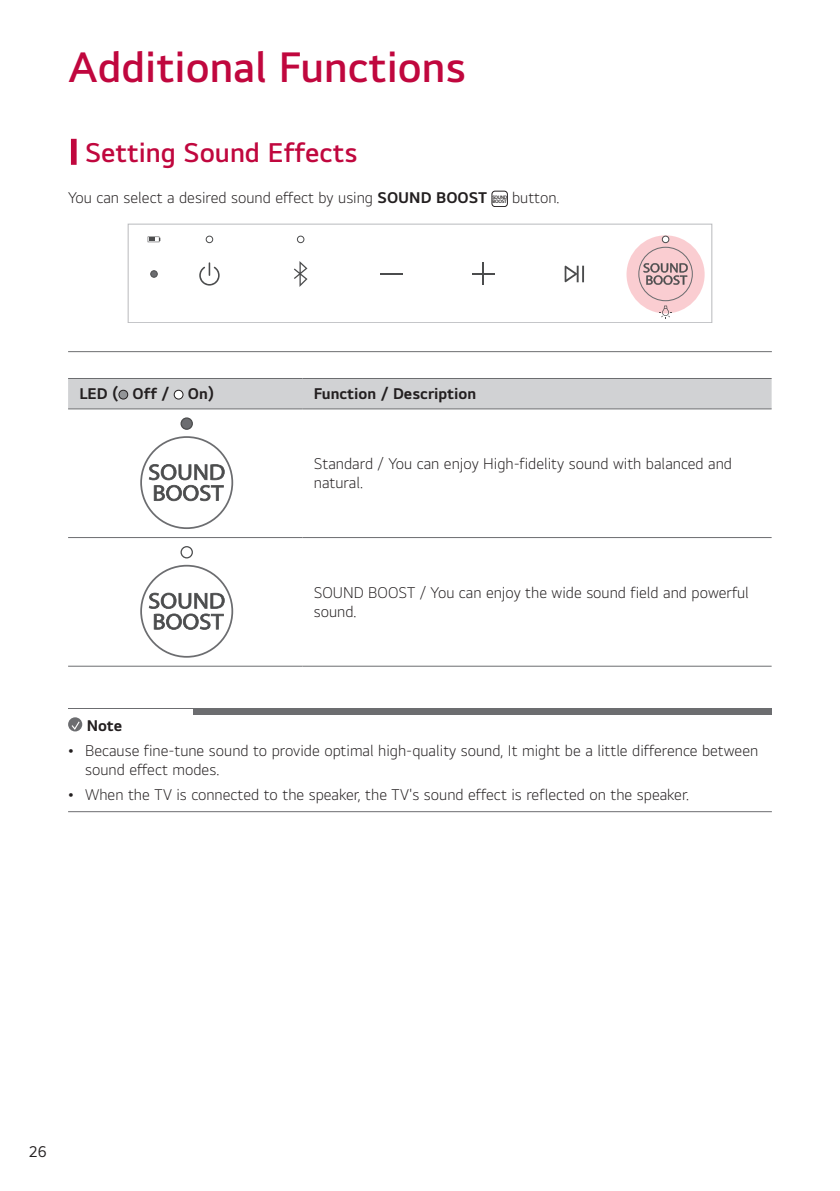
<style>
.page{position:relative;width:840px;height:1191px;background:#fff}
.page>*{position:absolute;margin:0;border:0;box-sizing:border-box;transform-origin:0 0}
.t1{font:600 44px "LG Smart UI";color:#c0073e}
.t2{font:600 28px "LG Smart UI";color:#c0073e}
.t3{font:300 16px/19.2px "LG Smart UI";color:#231f20}
.t4{font:700 16px "LG Smart UI";color:#231f20}
.t5{font:16px "LG Smart UI";color:#231f20}
.t6{font:600 5px/4px "Myriad Pro";letter-spacing:-.06em;color:#231f20}
.s1{font-weight:700}
</style>
<div class="page">
<div style="left:71px;top:139px;width:6px;height:26px;background:#c0073e"></div>
<div style="left:491px;top:191px;width:16px;height:16px;border:1px solid #231f20;border-radius:3px"></div>
<svg style="left:626px;top:235px;width:78px;height:78px;background:#f4cace"></svg>
<div style="left:127px;top:224px;width:585px;height:99px;border:1px solid #bcbdc0"></div>
<svg style="left:564px;top:266px;width:19px;height:16px"></svg>
<hr style="left:380px;top:273px;width:23px;height:2px;background:#4b4c4d">
<hr style="left:471px;top:273px;width:23px;height:2px;background:#4b4c4d">
<hr style="left:482px;top:263px;width:2px;height:22px;background:#4b4c4d">
<svg style="left:199px;top:262px;width:20px;height:23px"></svg>
<div style="left:206px;top:236px;width:7px;height:7px;border:1px solid #4b4c4d;border-radius:50%"></div>
<svg style="left:152px;top:271px;width:5px;height:6px"></svg>
<div style="left:150px;top:270px;width:7px;height:8px;border:1px solid #4b4c4d;border-radius:50%"></div>
<svg style="left:294px;top:261px;width:13px;height:26px"></svg>
<div style="left:297px;top:236px;width:7px;height:7px;border:1px solid #4b4c4d;border-radius:50%"></div>
<div style="left:662px;top:236px;width:6px;height:7px;background:#fff;border-radius:50%"></div>
<div style="left:661px;top:236px;width:7px;height:7px;border:1px solid #4b4c4d;border-radius:50%"></div>
<svg style="left:643px;top:263px;width:44px;height:22px"></svg>
<div style="left:638px;top:247px;width:54px;height:54px;border:1px solid #6c6d70;border-radius:50%"></div>
<svg style="left:147px;top:236px;width:13px;height:6px"></svg>
<svg style="left:659px;top:305px;width:12px;height:14px"></svg>
<hr style="left:68px;top:351px;width:703px;height:1px;background:#6c6d70">
<div style="left:68px;top:379px;width:703px;height:29px;background:#d1d2d4"></div>
<svg style="left:68px;top:409px;width:703px;height:257px"></svg>
<hr style="left:302px;top:537px;width:469px;height:1px;background:#6c6d70">
<hr style="left:68px;top:378px;width:234px;height:1px;background:#6c6d70">
<hr style="left:302px;top:378px;width:469px;height:1px;background:#6c6d70">
<hr style="left:68px;top:408px;width:234px;height:1px;background:#6c6d70">
<hr style="left:302px;top:408px;width:469px;height:1px;background:#6c6d70">
<hr style="left:68px;top:666px;width:234px;height:1px;background:#6c6d70">
<hr style="left:302px;top:666px;width:469px;height:1px;background:#6c6d70">
<hr style="left:68px;top:537px;width:234px;height:1px;background:#6c6d70">
<div style="left:119px;top:390px;width:9px;height:9px;background:#939598;border:1px solid #231f20;border-radius:50%"></div>
<div style="left:174px;top:390px;width:9px;height:9px;background:#fff;border:1px solid #231f20;border-radius:50%"></div>
<div style="left:181px;top:418px;width:11px;height:11px;background:#6c6d70;border-radius:50%"></div>
<div style="left:180px;top:417px;width:13px;height:13px;border:1px solid #4b4c4d;border-radius:50%"></div>
<svg style="left:149px;top:464px;width:75px;height:37px"></svg>
<div style="left:140px;top:436px;width:93px;height:93px;border:2px solid #6c6d70;border-radius:50%"></div>
<div style="left:181px;top:547px;width:11px;height:11px;background:#fff;border-radius:50%"></div>
<div style="left:180px;top:546px;width:13px;height:12px;border:1px solid #4b4c4d;border-radius:50%"></div>
<svg style="left:149px;top:592px;width:75px;height:38px"></svg>
<div style="left:140px;top:565px;width:93px;height:92px;border:2px solid #6c6d70;border-radius:50%"></div>
<hr style="left:68px;top:811px;width:703px;height:1px;background:#6c6d70">
<div style="left:193px;top:708px;width:578px;height:6px;background:#6c6d70"></div>
<hr style="left:68px;top:708px;width:703px;height:1px;background:#6c6d70">
<svg style="left:68px;top:717px;width:14px;height:14px"></svg>
<svg style="left:70px;top:720px;width:11px;height:11px"></svg>
<h1 class="t1" style="left:68px;top:40px;width:399px">Additional Functions</h1>
<h2 class="t2" style="left:85px;top:135px;width:274px">Setting Sound Effects</h2>
<p class="t3" style="left:68px;top:188px;width:420px">You can select a desired sound effect by using <span class="s1">SOUND BOOST</span></p>
<p class="t6" style="left:492px;top:195px;width:16px">SOUND<br>BOOST</p>
<p class="t3" style="left:512px;top:188px;width:49px">button.</p>
<p class="t4" style="left:79px;top:384px;width:136px">LED ( Off / On)</p>
<p class="t4" style="left:314px;top:384px;width:164px">Function / Description</p>
<p class="t3" style="left:314px;top:454px;width:419px">Standard / You can enjoy High-fidelity sound with balanced and natural.</p>
<p class="t3" style="left:314px;top:582px;width:436px">SOUND BOOST / You can enjoy the wide sound field and powerful sound.</p>
<p class="t4" style="left:87px;top:715px;width:37px">Note</p>
<p class="t3" style="left:85px;top:741px;width:674px;text-indent:-17px">• Because fine-tune sound to provide optimal high-quality sound, It might be a little difference between sound effect modes.</p>
<p class="t3" style="left:68px;top:785px;width:622px">• When the TV is connected to the speaker, the TV's sound effect is reflected on the speaker.</p>
<p class="t5" style="left:29px;top:1141px;width:20px">26</p>
</div>
